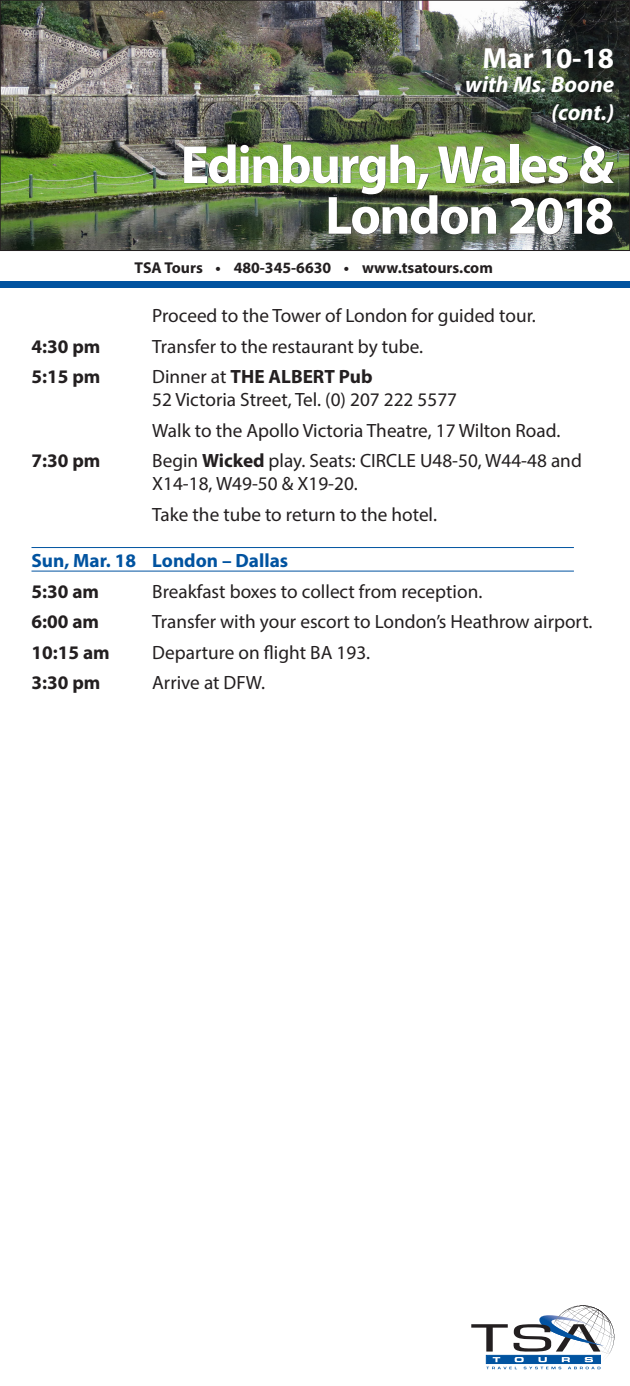
<style>
.page{position:relative;width:630px;height:1386px;background:#fff}
.page>*{position:absolute;margin:0;border:0;box-sizing:border-box;transform-origin:0 0}
.t1{font:700 54.25px/50.8px "Myriad Pro";letter-spacing:-.03em;color:#fff;text-align:right}
.t2{font:700 29.22px "Myriad Pro";color:#fff}
.t3{font:italic 700 22.75px "Myriad Pro";color:#fff}
.BODY{font:19.25px/22.8px "Myriad Pro";color:#231f20}
.BODY-2{font:700 19.25px "Myriad Pro";color:#231f20}
.DAY_LOCATION{font:700 19.25px "Myriad Pro";color:#0153a0}
.t4{font:700 15.75px "Myriad Pro";color:#231f20}
.s1{font-weight:700}
</style>
<div class="page">
<img style="left:2px;top:2px;width:626px;height:247px">
<div style="left:0;top:0;width:630px;height:251px;border:1px solid #231f20"></div>
<div style="left:0;top:281px;width:630px;height:7px;background:#0153a0"></div>
<img style="left:184px;top:144px;width:430px;height:91px">
<svg style="left:471px;top:1305px;width:144px;height:64px"></svg>
<hr style="left:32px;top:547px;width:542px;height:1px;background:#0153a0">
<hr style="left:32px;top:571px;width:542px;height:1px;background:#0153a0">
<h2 class="t2" style="left:482px;top:39px;width:133px">Mar 10-18</h2>
<p class="t3" style="left:465px;top:70px;width:150px">with Ms. Boone</p>
<p class="t3" style="left:551px;top:98px;width:65px">(cont.)</p>
<h1 class="t1" style="left:181px;top:138px;width:435px">Edinburgh, Wales &amp;<br>London 2018</h1>
<p class="t4" style="left:135px;top:257px;width:360px">TSA Tours • 480-345-6630 • www.tsatours.com</p>
<p class="BODY" style="left:152px;top:304px;width:385px">Proceed to the Tower of London for guided tour.</p>
<p class="BODY-2" style="left:32px;top:333px;width:71px">4:30 pm</p>
<p class="BODY" style="left:152px;top:334px;width:273px">Transfer to the restaurant by tube.</p>
<p class="BODY-2" style="left:32px;top:364px;width:71px">5:15 pm</p>
<p class="BODY" style="left:152px;top:365px;width:306px">Dinner at <span class="s1">THE ALBERT Pub<br></span>52 Victoria Street, Tel. (0) 207 222 5577</p>
<p class="BODY" style="left:152px;top:418px;width:410px">Walk to the Apollo Victoria Theatre, 17 Wilton Road.</p>
<p class="BODY-2" style="left:32px;top:448px;width:71px">7:30 pm</p>
<p class="BODY" style="left:152px;top:449px;width:431px">Begin <span class="s1">Wicked</span> play. Seats: CIRCLE U48-50, W44-48 and<br>X14-18, W49-50 &amp; X19-20.</p>
<p class="BODY" style="left:152px;top:502px;width:286px">Take the tube to return to the hotel.</p>
<p class="DAY_LOCATION" style="left:32px;top:548px;width:258px">Sun, Mar. 18 London – Dallas</p>
<p class="BODY-2" style="left:32px;top:578px;width:69px">5:30 am</p>
<p class="BODY" style="left:152px;top:579px;width:332px">Breakfast boxes to collect from reception.</p>
<p class="BODY-2" style="left:32px;top:609px;width:69px">6:00 am</p>
<p class="BODY" style="left:152px;top:610px;width:442px">Transfer with your escort to London’s Heathrow airport.</p>
<p class="BODY-2" style="left:32px;top:640px;width:80px">10:15 am</p>
<p class="BODY" style="left:152px;top:641px;width:219px">Departure on flight BA 193.</p>
<p class="BODY-2" style="left:32px;top:670px;width:71px">3:30 pm</p>
<p class="BODY" style="left:152px;top:671px;width:114px">Arrive at DFW.</p>
</div>
